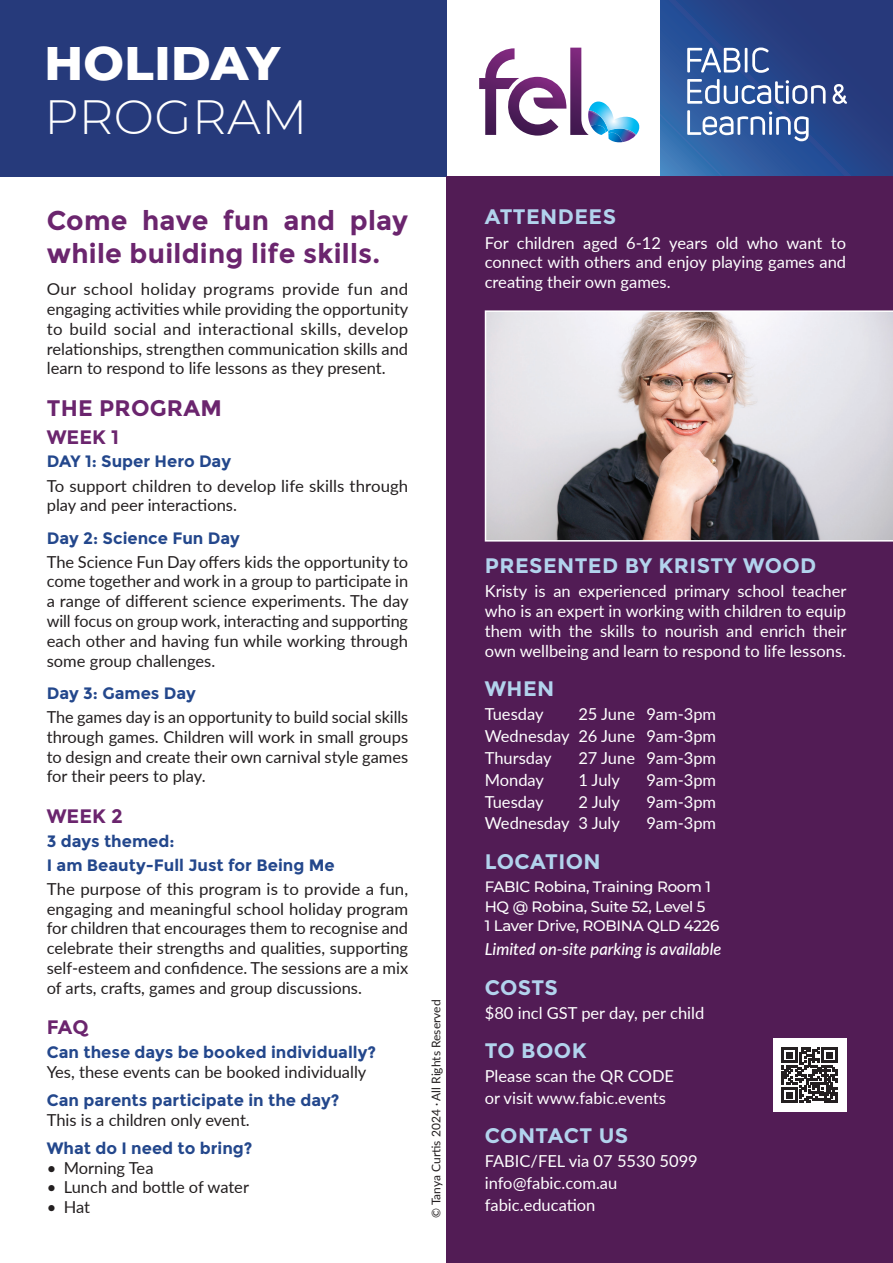
<style>
.page{position:relative;width:893px;height:1263px;background:#fff}
.page>*{position:absolute;margin:0;border:0;box-sizing:border-box;transform-origin:0 0}
.t1{font:800 48px "Montserrat";letter-spacing:.01em;color:#fff}
.t2{font:300 48px "Montserrat";letter-spacing:.01em;color:#fff}
.t3{font:700 27px/32.4px "Montserrat";letter-spacing:.01em;color:#6b256e}
.t4{font:700 22.5px "Montserrat";letter-spacing:.01em;color:#6b256e}
.t5{font:700 21px "Montserrat";letter-spacing:.02em;color:#b2d3ed}
.t6{font:700 19.5px "Montserrat";color:#6b256e}
.t7{font:16.5px/19.8px "Lato";color:#231f20;text-align:justify}
.t8{font:16.5px/19.8px "Lato";color:#fff;text-align:justify}
.t9{font:700 16.5px/23.7px "Montserrat";color:#23478c}
.t10{font:italic 500 16.5px "Lato";color:#fff}
.t11{font:500 15px/19.5px "Montserrat";letter-spacing:-.02em;color:#fff}
.t12{font:12px "Lato";color:#231f20}
</style>
<div class="page">
<svg style="left:661px;top:0;width:232px;height:176px;background:#29498d"></svg>
<svg style="left:687px;top:48px;width:53px;height:24px"></svg>
<hr style="left:745px;top:48px;width:2px;height:24px;background:#fff">
<svg style="left:752px;top:48px;width:17px;height:25px"></svg>
<svg style="left:687px;top:79px;width:139px;height:25px"></svg>
<svg style="left:833px;top:84px;width:14px;height:20px"></svg>
<svg style="left:687px;top:110px;width:122px;height:31px"></svg>
<img style="left:622px;top:136px;width:13px;height:6px">
<img style="left:608px;top:136px;width:14px;height:7px">
<svg style="left:479px;top:48px;width:161px;height:88px"></svg>
<div style="left:0;top:0;width:446px;height:176px;background:#263a7b"></div>
<div style="left:446px;top:176px;width:447px;height:1087px;background:#521c55"></div>
<svg style="left:485px;top:310px;width:408px;height:232px;background:#bfb6b8"></svg>
<div style="left:773px;top:1038px;width:73px;height:74px;background:#fff"></div>
<svg style="left:782px;top:1047px;width:55px;height:56px"></svg>
<h1 class="t1" style="left:44px;top:28px;width:237px">HOLIDAY</h1>
<h1 class="t2" style="left:44px;top:84px;width:264px">PROGRAM</h1>
<h2 class="t3" style="left:47px;top:205px;width:363px">Come have fun and play while building life skills.</h2>
<p class="t7" style="left:47px;top:279px;width:363px">Our school holiday programs provide fun and engaging activities while providing the opportunity to build social and interactional skills, develop relationships, strengthen communication skills and learn to respond to life lessons as they present.</p>
<h3 class="t4" style="left:47px;top:394px;width:177px">THE PROGRAM</h3>
<p class="t6" style="left:47px;top:425px;width:74px">WEEK 1</p>
<p class="t9" style="left:47px;top:450px;width:186px">DAY 1: Super Hero Day</p>
<p class="t7" style="left:47px;top:475px;width:363px">To support children to develop life skills through play and peer interactions.</p>
<p class="t9" style="left:47px;top:526px;width:195px">Day 2: Science Fun Day</p>
<p class="t7" style="left:47px;top:551px;width:363px">The Science Fun Day offers kids the opportunity to come together and work in a group to participate in a range of different science experiments. The day will focus on group work, interacting and supporting each other and having fun while working through some group challenges.</p>
<p class="t9" style="left:47px;top:681px;width:151px">Day 3: Games Day</p>
<p class="t7" style="left:47px;top:706px;width:363px">The games day is an opportunity to build social skills through games. Children will work in small groups to design and create their own carnival style games for their peers to play.</p>
<p class="t6" style="left:47px;top:805px;width:78px">WEEK 2</p>
<p class="t9" style="left:47px;top:829px;width:289px">3 days themed:<br>I am Beauty-Full Just for Being Me</p>
<p class="t7" style="left:47px;top:878px;width:363px">The purpose of this program is to provide a fun, engaging and meaningful school holiday program for children that encourages them to recognise and celebrate their strengths and qualities, supporting self-esteem and confidence. The sessions are a mix of arts, crafts, games and group discussions.</p>
<p class="t6" style="left:47px;top:1016px;width:43px">FAQ</p>
<p class="t9" style="left:47px;top:1040px;width:331px">Can these days be booked individually?</p>
<p class="t7" style="left:47px;top:1061px;width:321px">Yes, these events can be booked individually</p>
<p class="t9" style="left:47px;top:1088px;width:294px">Can parents participate in the day?</p>
<p class="t7" style="left:47px;top:1109px;width:205px">This is a children only event.</p>
<p class="t9" style="left:47px;top:1136px;width:207px">What do I need to bring?</p>
<p class="t7" style="left:47px;top:1157px;width:108px">• Morning Tea</p>
<p class="t7" style="left:47px;top:1177px;width:204px">• Lunch and bottle of water</p>
<p class="t7" style="left:47px;top:1197px;width:45px">• Hat</p>
<p class="t12" style="left:428px;top:1218px;width:220px;rotate:-90deg">© Tanya Curtis 2024 ∙ All Rights Reserved</p>
<p class="t5" style="left:485px;top:205px;width:133px">ATTENDEES</p>
<p class="t8" style="left:485px;top:232px;width:363px">For children aged 6-12 years old who want to connect with others and enjoy playing games and creating their own games.</p>
<p class="t5" style="left:485px;top:553px;width:333px">PRESENTED BY KRISTY WOOD</p>
<p class="t8" style="left:485px;top:581px;width:363px">Kristy is an experienced primary school teacher who is an expert in working with children to equip them with the skills to nourish and enrich their own wellbeing and learn to respond to life lessons.</p>
<p class="t5" style="left:485px;top:676px;width:71px">WHEN</p>
<p class="t8" style="left:485px;top:703px;width:60px">Tuesday</p>
<p class="t8" style="left:485px;top:702px;width:233px;line-height:21.9px;text-indent:94px">25 June 9am-3pm Wednesday 26 June 9am-3pm Thursday</p>
<p class="t8" style="left:578px;top:747px;width:139px">27 June 9am-3pm</p>
<p class="t8" style="left:485px;top:769px;width:61px">Monday</p>
<p class="t8" style="left:578px;top:769px;width:43px">1 July</p>
<p class="t8" style="left:646px;top:769px;width:71px">9am-3pm</p>
<p class="t8" style="left:485px;top:791px;width:60px">Tuesday</p>
<p class="t8" style="left:578px;top:791px;width:43px">2 July</p>
<p class="t8" style="left:646px;top:791px;width:71px">9am-3pm</p>
<p class="t8" style="left:485px;top:813px;width:137px">Wednesday 3 July</p>
<p class="t8" style="left:646px;top:813px;width:71px">9am-3pm</p>
<p class="t5" style="left:485px;top:849px;width:117px">LOCATION</p>
<p class="t11" style="left:485px;top:877px;width:236px">FABIC Robina, Training Room 1<br>HQ @ Robina, Suite 52, Level 5<br>1 Laver Drive, ROBINA QLD 4226</p>
<p class="t10" style="left:485px;top:937px;width:238px">Limited on-site parking is available</p>
<p class="t5" style="left:485px;top:975px;width:75px">COSTS</p>
<p class="t8" style="left:485px;top:1002px;width:221px">$80 incl GST per day, per child</p>
<p class="t5" style="left:485px;top:1038px;width:103px">TO BOOK</p>
<p class="t8" style="left:485px;top:1064px;width:191px;line-height:21.9px">Please scan the QR CODE or visit www.fabic.events</p>
<p class="t5" style="left:485px;top:1123px;width:145px">CONTACT US</p>
<p class="t8" style="left:485px;top:1149px;width:215px;line-height:21.9px;text-align:left">FABIC/FEL via 07 5530 5099 info@fabic.com.au fabic.education</p>
</div>
